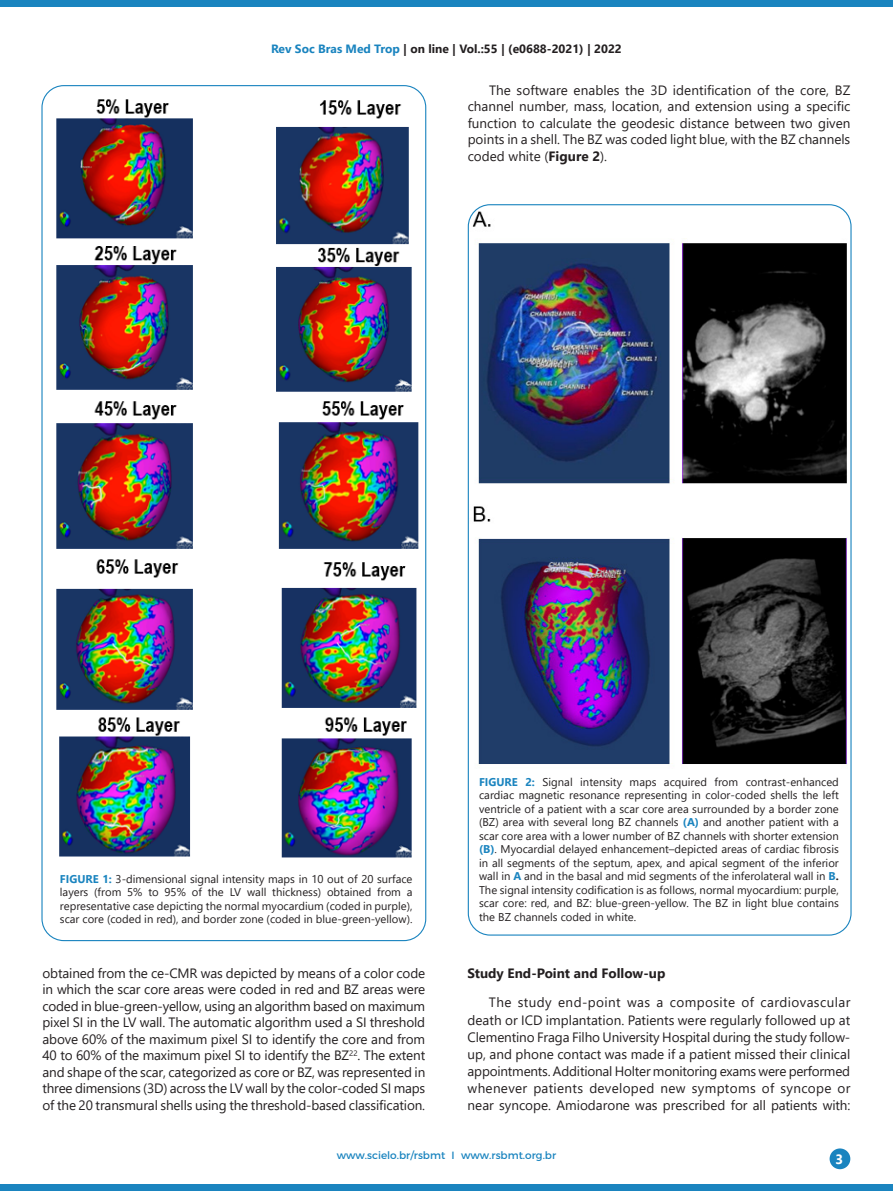
<style>
.page{position:relative;width:893px;height:1191px;background:#fff}
.page>*{position:absolute;margin:0;border:0;box-sizing:border-box;transform-origin:0 0}
.normal_1_5{font:13.5px/16.5px "Segoe UI";letter-spacing:-.005em;color:#231f20;text-align:justify}
.Subseção{font:700 13.5px "Segoe UI";color:#231f20}
.t1{font:700 13.5px "Ebrima";color:#fff}
.cabecalho{font:700 12px "Segoe UI";color:#231f20}
.FIGURA{font:11.25px/13.5px "Segoe UI";color:#231f20;text-align:justify}
.t2{font:10.5px "Montserrat";color:#1a84bf}
.s1{color:#1a84bf}
.s2{font-weight:700}
.s3{font-weight:700;color:#1a84bf}
</style>
<div class="page">
<div style="left:0;top:0;width:893px;height:6px;background:#1a84bf"></div>
<div style="left:0;top:1184px;width:893px;height:7px;background:#1a84bf"></div>
<div style="left:830px;top:1148px;width:20px;height:21px;background:#1a84bf;border-radius:50%"></div>
<img style="left:43px;top:86px;width:382px;height:772px">
<img style="left:469px;top:205px;width:381px;height:561px">
<p class="cabecalho" style="left:271px;top:37px;width:352px"><span class="s1">Rev Soc Bras Med Trop</span> | on line | Vol.:55 | (e0688-2021) | 2022</p>
<p class="normal_1_5" style="left:468px;top:81px;width:384px;text-indent:21px">The software enables the 3D identification of the core, BZ channel number, mass, location, and extension using a specific function to calculate the geodesic distance between two given points in a shell. The BZ was coded light blue, with the BZ channels coded white (<span class="s2">Figure 2</span>).</p>
<p class="FIGURA" style="left:60px;top:871px;width:354px"><span class="s3">FIGURE 1:</span> 3-dimensional signal intensity maps in 10 out of 20 surface layers (from 5% to 95% of the LV wall thickness) obtained from a representative case depicting the normal myocardium (coded in purple), scar core (coded in red), and border zone (coded in blue-green-yellow).</p>
<p class="normal_1_5" style="left:43px;top:963px;width:384px">obtained from the ce-CMR was depicted by means of a color code in which the scar core areas were coded in red and BZ areas were coded in blue-green-yellow, using an algorithm based on maximum pixel SI in the LV wall. The automatic algorithm used a SI threshold above 60% of the maximum pixel SI to identify the core and from 40 to 60% of the maximum pixel SI to identify the BZ<sup>22</sup>. The extent and shape of the scar, categorized as core or BZ, was represented in three dimensions (3D) across the LV wall by the color-coded SI maps of the 20 transmural shells using the threshold-based classification.</p>
<p class="FIGURA" style="left:479px;top:774px;width:361px"><span class="s3">FIGURE 2:</span> Signal intensity maps acquired from contrast-enhanced cardiac magnetic resonance representing in color-coded shells the left ventricle of a patient with a scar core area surrounded by a border zone (BZ) area with several long BZ channels <span class="s3">(A)</span> and another patient with a scar core area with a lower number of BZ channels with shorter extension <span class="s3">(B)</span>. Myocardial delayed enhancement–depicted areas of cardiac fibrosis in all segments of the septum, apex, and apical segment of the inferior wall in <span class="s3">A</span> and in the basal and mid segments of the inferolateral wall in <span class="s3">B</span><span class="s2">.<br></span>The signal intensity codification is as follows, normal myocardium: purple, scar core: red, and BZ: blue-green-yellow. The BZ in light blue contains the BZ channels coded in white.</p>
<p class="Subseção" style="left:468px;top:960px;width:199px">Study End-Point and Follow-up</p>
<p class="normal_1_5" style="left:468px;top:993px;width:384px;line-height:17.1px;text-indent:21px">The study end-point was a composite of cardiovascular death or ICD implantation. Patients were regularly followed up at Clementino Fraga Filho University Hospital during the study follow&shy;up, and phone contact was made if a patient missed their clinical appointments. Additional Holter monitoring exams were performed whenever patients developed new symptoms of syncope or near syncope. Amiodarone was prescribed for all patients with:</p>
<p class="t2" style="left:337px;top:1146px;width:221px">www.scielo.br/rsbmt I www.rsbmt.org.br</p>
<p class="t1" style="left:835px;top:1148px;width:9px">3</p>
</div>
